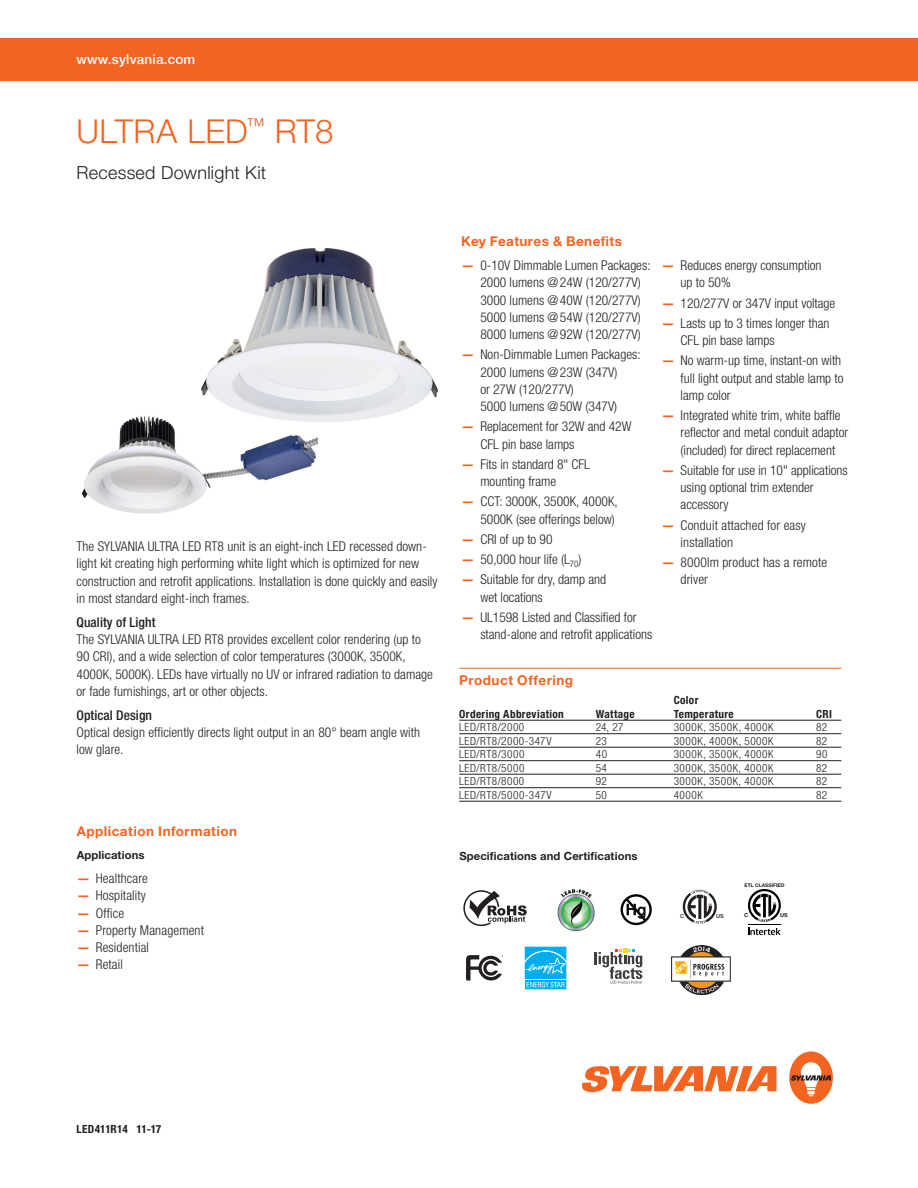
<style>
.page{position:relative;width:918px;height:1188px;background:#fff}
.page>*{position:absolute;margin:0;border:0;box-sizing:border-box;transform-origin:0 0}
.PIB_HEADLINE{font:300 33px "Helvetica Neue LT Pro";letter-spacing:.005em;color:#f36421}
.Letter_Cover_Subhead{font:300 18px "Helvetica Neue LT Pro";letter-spacing:.015em;color:#231f20}
.Letter_Cover_Copy_9{font:300 condensed 13.5px/17.2px "Helvetica Neue LT Pro";color:#231f20}
.Letter_Cover_Copy_9-2{font:500 condensed 13.5px "Helvetica Neue LT Pro";letter-spacing:.005em;color:#231f20}
.Letter_Tablehead_9{font:700 13.5px "Helvetica Neue LT Pro";letter-spacing:.035em;color:#f36421}
.Letter_Copy_Headline{font:700 13.5px "Helvetica Neue LT Pro";letter-spacing:.03em;color:#f36421}
.Letter_Cover_URL_Ban{font:500 13.5px "Helvetica Neue LT Pro";letter-spacing:.015em;color:#fff}
.Letter_Tablehead_9_o{font:700 13.5px "Helvetica Neue LT Pro";letter-spacing:.035em;color:#f36421}
.Letter_Tables_7_5_Ba{font:300 condensed 11.25px "Helvetica Neue LT Pro";letter-spacing:.05em;color:#231f20}
.Letter_Tablehead_7_5{font:700 condensed 11.25px "Helvetica Neue LT Pro";letter-spacing:.03em;color:#231f20}
.App_Info_Head{font:700 11.25px "Helvetica Neue LT Pro";letter-spacing:.01em;color:#231f20}
.CODE{font:700 condensed 11.25px "Helvetica Neue LT Pro";color:#231f20}
.t1{font:500 5.55px "Helvetica Neue";color:#231f20}
.t2{font:700 5.55px "Helvetica Neue";color:#231f20}
.t3{font:700 4.95px "Helvetica Neue";color:#231f20}
.s1{font-weight:700;font-stretch:normal;color:#f36421}
</style>
<div class="page">
<div style="left:0;top:38px;width:918px;height:43px;background:#f36421"></div>
<hr style="left:459px;top:668px;width:382px;height:1px;background:#f36421">
<hr style="left:459px;top:720px;width:382px;height:1px;background:#231f20">
<hr style="left:459px;top:733px;width:382px;height:1px;background:#231f20">
<hr style="left:459px;top:747px;width:382px;height:1px;background:#231f20">
<hr style="left:459px;top:760px;width:382px;height:1px;background:#231f20">
<hr style="left:459px;top:774px;width:382px;height:1px;background:#231f20">
<hr style="left:459px;top:787px;width:382px;height:1px;background:#231f20">
<hr style="left:459px;top:801px;width:382px;height:1px;background:#231f20">
<div style="left:524px;top:946px;width:43px;height:34px;background:#b2e6fa"></div>
<svg style="left:524px;top:947px;width:43px;height:43px;background:#35bef2"></svg>
<svg style="left:463px;top:890px;width:64px;height:36px"></svg>
<svg style="left:683px;top:890px;width:34px;height:34px"></svg>
<svg style="left:620px;top:894px;width:32px;height:31px"></svg>
<img style="left:557px;top:889px;width:38px;height:43px">
<svg style="left:466px;top:955px;width:37px;height:26px"></svg>
<svg style="left:595px;top:948px;width:48px;height:36px"></svg>
<img style="left:671px;top:945px;width:59px;height:50px">
<svg style="left:748px;top:928px;width:33px;height:7px"></svg>
<hr style="left:748px;top:924px;width:33px;height:1px;background:#000">
<svg style="left:748px;top:889px;width:33px;height:33px"></svg>
<svg style="left:582px;top:1066px;width:194px;height:26px"></svg>
<div style="left:789px;top:1051px;width:44px;height:53px;background:#f36421;border-radius:50%"></div>
<svg style="left:790px;top:1062px;width:41px;height:34px"></svg>
<img style="left:81px;top:416px;width:237px;height:98px">
<img style="left:190px;top:248px;width:249px;height:182px">
<p class="Letter_Cover_URL_Ban" style="left:77px;top:51px;width:120px">www.sylvania.com</p>
<p class="PIB_HEADLINE" style="left:77px;top:111px;width:258px">ULTRA LED<sup>™</sup> RT8</p>
<p class="Letter_Cover_Subhead" style="left:77px;top:162px;width:191px">Recessed Downlight Kit</p>
<p class="Letter_Cover_Copy_9" style="left:76px;top:538px;width:363px">The SYLVANIA ULTRA LED RT8 unit is an eight-inch LED recessed down&shy;light kit creating high performing white light which is optimized for new construction and retrofit applications. Installation is done quickly and easily in most standard eight-inch frames.</p>
<p class="Letter_Cover_Copy_9-2" style="left:76px;top:614px;width:80px">Quality of Light</p>
<p class="Letter_Cover_Copy_9" style="left:76px;top:631px;width:358px">The SYLVANIA ULTRA LED RT8 provides excellent color rendering (up to 90 CRI), and a wide selection of color temperatures (3000K, 3500K, 4000K, 5000K). LEDs have virtually no UV or infrared radiation to damage or fade furnishings, art or other objects.</p>
<p class="Letter_Cover_Copy_9-2" style="left:76px;top:707px;width:77px">Optical Design</p>
<p class="Letter_Cover_Copy_9" style="left:76px;top:724px;width:345px">Optical design efficiently directs light output in an 80° beam angle with low glare.</p>
<p class="Letter_Tablehead_9" style="left:77px;top:823px;width:162px">Application Information</p>
<p class="App_Info_Head" style="left:77px;top:848px;width:69px">Applications</p>
<p class="Letter_Cover_Copy_9" style="left:77px;top:870px;width:73px"><span class="s1">—</span> Healthcare</p>
<p class="Letter_Cover_Copy_9" style="left:77px;top:887px;width:71px"><span class="s1">—</span> Hospitality</p>
<p class="Letter_Cover_Copy_9" style="left:77px;top:904px;width:49px"><span class="s1">—</span> Office</p>
<p class="Letter_Cover_Copy_9" style="left:77px;top:921px;width:129px"><span class="s1">—</span> Property Management</p>
<p class="Letter_Cover_Copy_9" style="left:77px;top:939px;width:74px"><span class="s1">—</span> Residential</p>
<p class="Letter_Cover_Copy_9" style="left:77px;top:956px;width:48px"><span class="s1">—</span> Retail</p>
<p class="Letter_Copy_Headline" style="left:461px;top:233px;width:162px">Key Features &amp; Benefits</p>
<p class="Letter_Cover_Copy_9" style="left:480px;top:257px;width:172px;text-indent:-19px"><span class="s1">—</span> 0-10V Dimmable Lumen Packages:<br>2000 lumens @24W (120/277V)<br>3000 lumens @40W (120/277V)<br>5000 lumens @54W (120/277V)<br>8000 lumens @92W (120/277V)</p>
<p class="Letter_Cover_Copy_9" style="left:480px;top:346px;width:162px;text-indent:-19px"><span class="s1">—</span> Non-Dimmable Lumen Packages:<br>2000 lumens @23W (347V)<br>or 27W (120/277V)<br>5000 lumens @50W (347V)</p>
<p class="Letter_Cover_Copy_9" style="left:480px;top:418px;width:153px;text-indent:-19px"><span class="s1">—</span> Replacement for 32W and 42W<br>CFL pin base lamps</p>
<p class="Letter_Cover_Copy_9" style="left:480px;top:455px;width:111px;text-indent:-19px"><span class="s1">—</span> Fits in standard 8" CFL mounting frame</p>
<p class="Letter_Cover_Copy_9" style="left:461px;top:493px;width:158px;text-align:right"><span class="s1">—</span> CCT: 3000K, 3500K, 4000K,<br>5000K (see offerings below)</p>
<p class="Letter_Cover_Copy_9" style="left:461px;top:530px;width:93px"><span class="s1">—</span> CRI of up to 90</p>
<p class="Letter_Cover_Copy_9" style="left:461px;top:551px;width:122px"><span class="s1">—</span> 50,000 hour life (L<sub>70</sub>)</p>
<p class="Letter_Cover_Copy_9" style="left:480px;top:571px;width:127px;text-indent:-19px"><span class="s1">—</span> Suitable for dry, damp and wet locations</p>
<p class="Letter_Cover_Copy_9" style="left:480px;top:608px;width:173px;text-indent:-19px"><span class="s1">—</span> UL1598 Listed and Classified for stand-alone and retrofit applications</p>
<p class="Letter_Cover_Copy_9" style="left:681px;top:257px;width:142px;text-indent:-19px"><span class="s1">—</span> Reduces energy consumption up to 50%</p>
<p class="Letter_Cover_Copy_9" style="left:662px;top:294px;width:175px"><span class="s1">—</span> 120/277V or 347V input voltage</p>
<p class="Letter_Cover_Copy_9" style="left:681px;top:314px;width:150px;text-indent:-19px"><span class="s1">—</span> Lasts up to 3 times longer than<br>CFL pin base lamps</p>
<p class="Letter_Cover_Copy_9" style="left:681px;top:352px;width:164px;text-indent:-19px"><span class="s1">—</span> No warm-up time, instant-on with full light output and stable lamp to lamp color</p>
<p class="Letter_Cover_Copy_9" style="left:681px;top:407px;width:169px;text-indent:-19px"><span class="s1">—</span> Integrated white trim, white baffle reflector and metal conduit adaptor (included) for direct replacement</p>
<p class="Letter_Cover_Copy_9" style="left:681px;top:461px;width:169px;text-indent:-19px"><span class="s1">—</span> Suitable for use in 10" applications using optional trim extender accessory</p>
<p class="Letter_Cover_Copy_9" style="left:681px;top:516px;width:127px;text-indent:-19px"><span class="s1">—</span> Conduit attached for easy installation</p>
<p class="Letter_Cover_Copy_9" style="left:681px;top:554px;width:148px;text-indent:-19px"><span class="s1">—</span> 8000lm product has a remote driver</p>
<p class="Letter_Tablehead_9_o" style="left:459px;top:672px;width:115px">Product Offering</p>
<p class="Letter_Tablehead_7_5" style="left:674px;top:694px;width:26px">Color</p>
<p class="Letter_Tablehead_7_5" style="left:459px;top:707px;width:106px">Ordering Abbreviation</p>
<p class="Letter_Tablehead_7_5" style="left:596px;top:707px;width:41px">Wattage</p>
<p class="Letter_Tablehead_7_5" style="left:674px;top:707px;width:62px">Temperature</p>
<p class="Letter_Tablehead_7_5" style="left:816px;top:707px;width:17px">CRI</p>
<p class="Letter_Tables_7_5_Ba" style="left:459px;top:721px;width:67px">LED/RT8/2000</p>
<p class="Letter_Tables_7_5_Ba" style="left:596px;top:721px;width:29px">24, 27</p>
<p class="Letter_Tables_7_5_Ba" style="left:674px;top:721px;width:101px">3000K, 3500K, 4000K</p>
<p class="Letter_Tables_7_5_Ba" style="left:816px;top:721px;width:13px">82</p>
<p class="Letter_Tables_7_5_Ba" style="left:459px;top:734px;width:94px">LED/RT8/2000-347V</p>
<p class="Letter_Tables_7_5_Ba" style="left:596px;top:734px;width:13px">23</p>
<p class="Letter_Tables_7_5_Ba" style="left:674px;top:734px;width:101px">3000K, 4000K, 5000K</p>
<p class="Letter_Tables_7_5_Ba" style="left:816px;top:734px;width:13px">82</p>
<p class="Letter_Tables_7_5_Ba" style="left:459px;top:748px;width:67px">LED/RT8/3000</p>
<p class="Letter_Tables_7_5_Ba" style="left:596px;top:748px;width:13px">40</p>
<p class="Letter_Tables_7_5_Ba" style="left:674px;top:748px;width:101px">3000K, 3500K, 4000K</p>
<p class="Letter_Tables_7_5_Ba" style="left:816px;top:748px;width:13px">90</p>
<p class="Letter_Tables_7_5_Ba" style="left:459px;top:761px;width:67px">LED/RT8/5000</p>
<p class="Letter_Tables_7_5_Ba" style="left:596px;top:761px;width:13px">54</p>
<p class="Letter_Tables_7_5_Ba" style="left:674px;top:761px;width:101px">3000K, 3500K, 4000K</p>
<p class="Letter_Tables_7_5_Ba" style="left:816px;top:761px;width:13px">82</p>
<p class="Letter_Tables_7_5_Ba" style="left:459px;top:775px;width:67px">LED/RT8/8000</p>
<p class="Letter_Tables_7_5_Ba" style="left:596px;top:775px;width:13px">92</p>
<p class="Letter_Tables_7_5_Ba" style="left:674px;top:775px;width:101px">3000K, 3500K, 4000K</p>
<p class="Letter_Tables_7_5_Ba" style="left:816px;top:775px;width:13px">82</p>
<p class="Letter_Tables_7_5_Ba" style="left:459px;top:788px;width:94px">LED/RT8/5000-347V</p>
<p class="Letter_Tables_7_5_Ba" style="left:596px;top:788px;width:13px">50</p>
<p class="Letter_Tables_7_5_Ba" style="left:674px;top:788px;width:31px">4000K</p>
<p class="Letter_Tables_7_5_Ba" style="left:816px;top:788px;width:13px">82</p>
<p class="App_Info_Head" style="left:459px;top:849px;width:180px">Specifications and Certifications</p>
<p class="t3" style="left:745px;top:882px;width:41px">ETL CLASSIFIED</p>
<p class="t1" style="left:680px;top:913px;width:6px">C</p>
<p class="t1" style="left:716px;top:913px;width:9px">US</p>
<p class="t2" style="left:744px;top:911px;width:6px">C</p>
<p class="t2" style="left:780px;top:911px;width:9px">US</p>
<p class="CODE" style="left:76px;top:1123px;width:86px">LED411R14 11-17</p>
</div>
